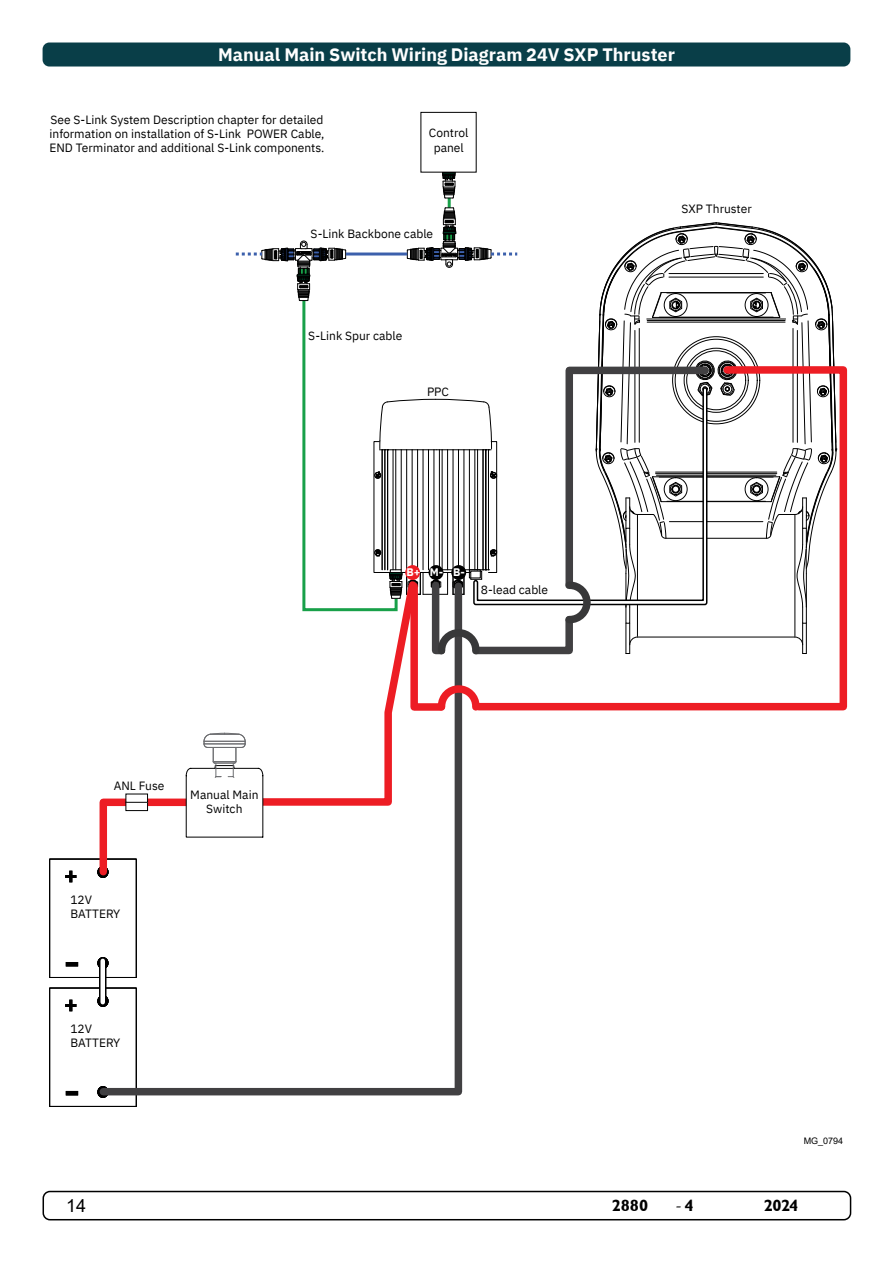
<style>
.page{position:relative;width:893px;height:1263px;background:#fff}
.page>*{position:absolute;margin:0;border:0;box-sizing:border-box;transform-origin:0 0}
.t1{font:700 18px "IBM Plex Sans";color:#fff}
.t2{font:18px "Arial";color:#000}
.t3{font:18px "Minion Pro";color:#000}
.t4{font:16.5px "Garrison Sans BOLD";letter-spacing:-.01em;color:#000}
.t5{font:12px/14.4px "IBM Plex Sans";color:#000}
.t6{font:700 10.95px "IBM Plex Sans";color:#fff}
.t7{font:9px "Arial";color:#000}
.s1{font-family:"Garrison Sans BOLD";font-size:16.5px}
</style>
<div class="page">
<div style="left:43px;top:1191px;width:808px;height:29px;border:2px solid #000;border-radius:7px"></div>
<div style="left:49px;top:859px;width:87px;height:119px;border:1px solid #000"></div>
<svg style="left:68px;top:962px;width:8px;height:4px"></svg>
<svg style="left:65px;top:870px;width:12px;height:13px"></svg>
<div style="left:49px;top:988px;width:87px;height:118px;border:1px solid #000"></div>
<svg style="left:68px;top:1091px;width:8px;height:4px"></svg>
<svg style="left:65px;top:999px;width:12px;height:13px"></svg>
<div style="left:43px;top:43px;width:807px;height:24px;background:#093e48;border-radius:7px"></div>
<svg style="left:837px;top:366px;width:11px;height:345px"></svg>
<svg style="left:96px;top:715px;width:367px;height:384px"></svg>
<svg style="left:236px;top:172px;width:601px;height:543px"></svg>
<div style="left:429px;top:565px;width:14px;height:15px;background:#000;border-radius:50%"></div>
<div style="left:451px;top:565px;width:15px;height:15px;background:#000;border-radius:50%"></div>
<div style="left:405px;top:565px;width:15px;height:15px;background:#ed1d24;border-radius:50%"></div>
<svg style="left:96px;top:733px;width:167px;height:146px"></svg>
<div style="left:126px;top:802px;width:22px;height:8px;background:#fff"></div>
<div style="left:126px;top:802px;width:22px;height:9px;border:1px solid #000"></div>
<div style="left:126px;top:794px;width:22px;height:8px;background:#fff"></div>
<div style="left:126px;top:794px;width:22px;height:9px;border:1px solid #000"></div>
<p class="t1" style="left:218px;top:40px;width:458px">Manual Main Switch Wiring Diagram 24V SXP Thruster</p>
<p class="t5" style="left:49px;top:112px;width:277px;line-height:14px;text-align:justify">See S-Link System Description chapter for detailed information on installation of S-Link POWER Cable, END Terminator and additional S-Link components.</p>
<p class="t5" style="left:429px;top:125px;width:41px;text-align:center">Control panel</p>
<p class="t5" style="left:311px;top:226px;width:124px">S-Link Backbone cable</p>
<p class="t5" style="left:308px;top:327px;width:96px">S-Link Spur cable</p>
<p class="t5" style="left:427px;top:383px;width:23px">PPC</p>
<p class="t6" style="left:406px;top:564px;width:60px">B+ M- B-</p>
<p class="t5" style="left:481px;top:582px;width:69px">8-lead cable</p>
<p class="t5" style="left:114px;top:777px;width:52px">ANL Fuse</p>
<p class="t5" style="left:190px;top:786px;width:70px;text-align:center">Manual Main<br>Switch</p>
<p class="t5" style="left:70px;top:891px;width:51px">12V<br>BATTERY</p>
<p class="t5" style="left:70px;top:1020px;width:51px">12V<br>BATTERY</p>
<p class="t5" style="left:681px;top:201px;width:72px">SXP Thruster</p>
<p class="t7" style="left:804px;top:1134px;width:41px">MG_0794</p>
<h1 class="t2" style="left:66px;top:1193px;width:22px">14</h1>
<h2 class="t4" style="left:612px;top:1196px;width:38px">2880</h2>
<h1 class="t3" style="left:675px;top:1193px;width:20px">-<span class="s1">4</span></h1>
<h2 class="t4" style="left:764px;top:1196px;width:36px">2024</h2>
</div>
